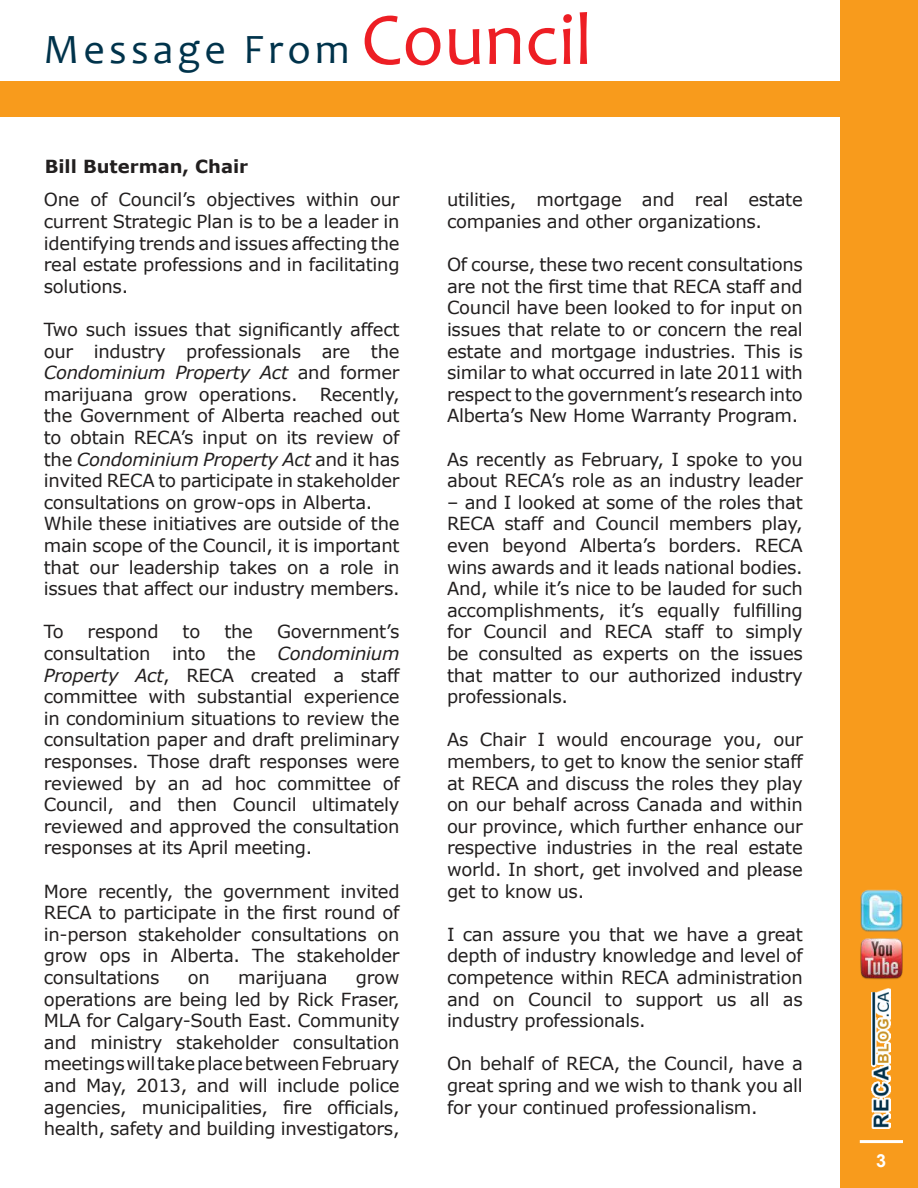
<style>
.page{position:relative;width:918px;height:1188px;background:#fff}
.page>*{position:absolute;margin:0;border:0;box-sizing:border-box;transform-origin:0 0}
.t1{font:42px "Candara";letter-spacing:.1em;color:#00334b}
.t2{font:18px/21.6px "Verdana";letter-spacing:-.015em;color:#221f1f;text-align:justify}
.t3{font:700 18px "Verdana";color:#221f1f}
.t4{font:700 18px "Arial";color:#fff}
.s1{font-size:75px;color:#ed1e24}
.s2{font-style:italic}
</style>
<div class="page">
<div style="left:0;top:81px;width:840px;height:35px;background:#f89b1c"></div>
<div style="left:840px;top:0;width:78px;height:1188px;background:#f89b1c"></div>
<img style="left:860px;top:938px;width:43px;height:42px">
<img style="left:860px;top:889px;width:43px;height:43px">
<img style="left:871px;top:988px;width:20px;height:141px">
<hr style="left:860px;top:1140px;width:43px;height:3px;background:#fff">
<h1 class="t1" style="left:44px;top:33px;width:550px">Message From <span class="s1">Council</span></h1>
<p class="t3" style="left:45px;top:160px;width:205px">Bill Buterman, Chair</p>
<p class="t2" style="left:44px;top:191px;width:357px">One of Council’s objectives within our current Strategic Plan is to be a leader in identifying trends and issues affecting the real estate professions and in facilitating solutions.</p>
<p class="t2" style="left:44px;top:318px;width:357px;text-align:left">Two such issues that significantly affect our industry professionals are the <span class="s2">Condominium Property Act</span> and former marijuana grow operations. Recently, the Government of Alberta reached out to obtain RECA’s input on its review of the <span class="s2">Condominium Property Act</span> and it has invited RECA to participate in stakeholder consultations on grow-ops in Alberta.<br>While these initiatives are outside of the main scope of the Council, it is important that our leadership takes on a role in issues that affect our industry members.</p>
<p class="t2" style="left:44px;top:623px;width:21px">To</p>
<p class="t2" style="left:88px;top:623px;width:72px">respond</p>
<p class="t2" style="left:183px;top:623px;width:19px">to</p>
<p class="t2" style="left:224px;top:623px;width:30px">the</p>
<p class="t2" style="left:44px;top:623px;width:357px;text-indent:233px">Government’s consultation into the <span class="s2">Condominium Property Act</span>, RECA created a staff committee with substantial experience in condominium situations to review the consultation paper and draft preliminary responses. Those draft responses were reviewed by an ad hoc committee of Council, and then Council ultimately reviewed and approved the consultation responses at its April meeting.</p>
<p class="t2" style="left:44px;top:882px;width:357px">More recently, the government invited RECA to participate in the first round of in-person stakeholder consultations on grow ops in Alberta. The stakeholder consultations</p>
<p class="t2" style="left:188px;top:968px;width:24px">on</p>
<p class="t2" style="left:238px;top:968px;width:91px">marijuana</p>
<p class="t2" style="left:44px;top:968px;width:357px;text-indent:312px">grow operations are being led by Rick Fraser, MLA for Calgary-South East. Community and ministry stakeholder consultation meetings will take place between February and May, 2013, and will include police agencies, municipalities, fire officials, health, safety and building investigators,</p>
<p class="t2" style="left:447px;top:191px;width:357px">utilities, mortgage and real estate companies and other organizations.</p>
<p class="t2" style="left:447px;top:255px;width:357px">Of course, these two recent consultations are not the first time that RECA staff and Council have been looked to for input on issues that relate to or concern the real estate and mortgage industries. This is similar to what occurred in late 2011 with respect to the government’s research into Alberta’s New Home Warranty Program.</p>
<p class="t2" style="left:447px;top:450px;width:357px">As recently as February, I spoke to you about RECA’s role as an industry leader</p>
<p class="t2" style="left:447px;top:493px;width:357px">– and I looked at some of the roles that RECA staff and Council members play, even beyond Alberta’s borders. RECA wins awards and it leads national bodies.<br>And, while it’s nice to be lauded for such accomplishments, it’s equally fulfilling for Council and RECA staff to simply be consulted as experts on the issues that matter to our authorized industry professionals.</p>
<p class="t2" style="left:447px;top:731px;width:357px">As Chair I would encourage you, our members, to get to know the senior staff at RECA and discuss the roles they play on our behalf across Canada and within our province, which further enhance our respective industries in the real estate world. In short, get involved and please get to know us.</p>
<p class="t2" style="left:447px;top:925px;width:357px">I can assure you that we have a great depth of industry knowledge and level of competence within RECA administration and on Council to support us all as industry professionals.</p>
<p class="t2" style="left:447px;top:1055px;width:357px">On behalf of RECA, the Council, have a great spring and we wish to thank you all for your continued professionalism.</p>
<p class="t4" style="left:876px;top:1154px;width:12px">3</p>
</div>
